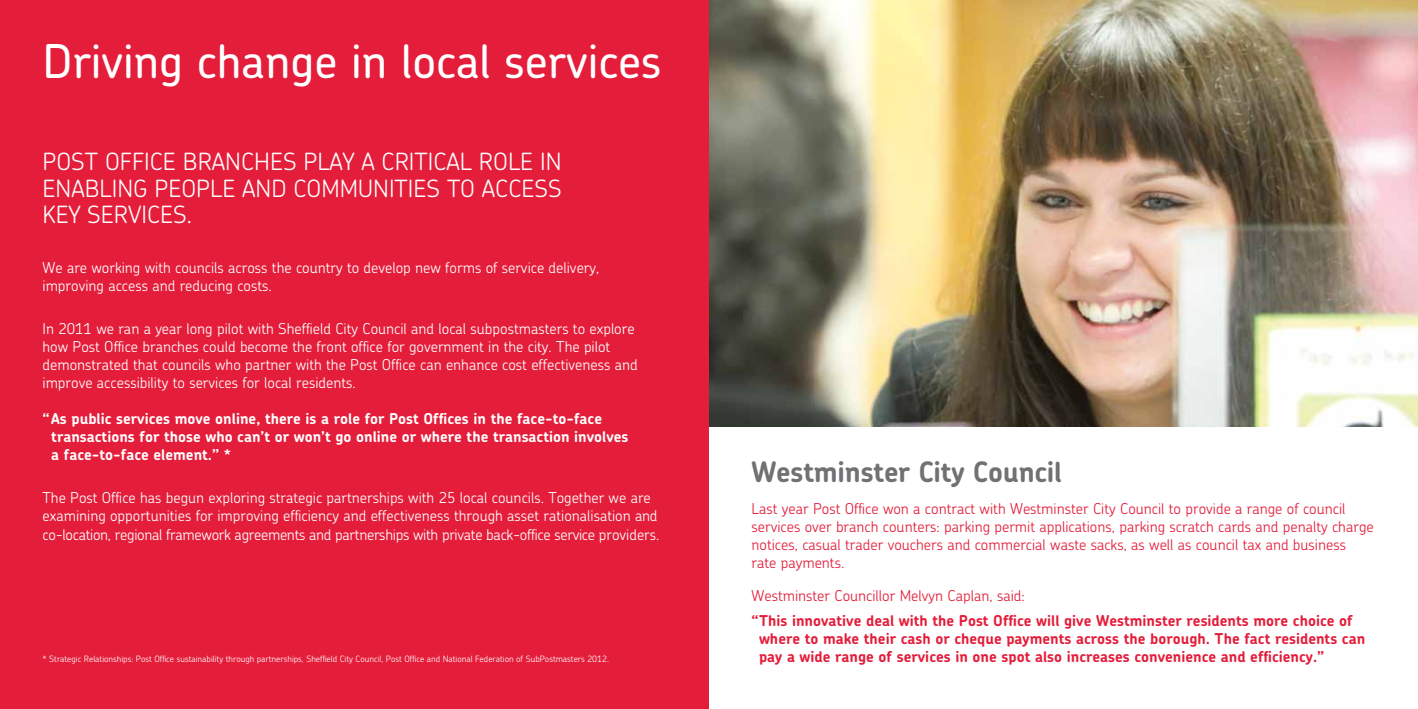
<style>
.page{position:relative;width:1418px;height:709px;background:#fff}
.page>*{position:absolute;margin:0;border:0;box-sizing:border-box;transform-origin:0 0}
.t1{font:500 46.62px "Chevin";color:#fff}
.t2{font:700 28.12px "Chevin";letter-spacing:-.01em;color:#717073}
.t3{font:300 23.75px/26.2px "Chevin";color:#fff;text-align:justify}
.t4{font:300 15px/18px "Chevin";color:#fff}
.t5{font:300 15px/18px "Chevin";color:#e41d3a}
.t6{font:700 15px/18px "Chevin";color:#e41d3a}
.t7{font:700 15px/18px "Chevin";color:#fff}
.t8{font:300 8.75px "Chevin";color:#fff}
</style>
<div class="page">
<img style="left:709px;top:0;width:708px;height:427px">
<div style="left:0;top:0;width:709px;height:709px;background:#e41d3a"></div>
<h1 class="t1" style="left:43px;top:31px;width:620px">Driving change in local services</h1>
<h3 class="t3" style="left:43px;top:148px;width:520px">Post Office branches play a critical role in enabling people and communities to access key services.</h3>
<p class="t4" style="left:43px;top:258px;width:558px">We are working with councils across the country to develop new forms of service delivery, improving access and reducing costs.</p>
<p class="t4" style="left:43px;top:320px;width:596px">I n 2011 we ran a year long pilot with Sheffield City Council and local subpostmasters to explore how Post Office branches could become the front office for government in the city. The pilot demonstrated that councils who partner with the Post Office can enhance cost effectiveness and improve accessibility to services for local residents.</p>
<p class="t7" style="left:51px;top:409px;width:579px;text-indent:-9px">“As public services move online, there is a role for Post Offices in the face-to-face transactions for those who can’t or won’t go online or where the transaction involves a face-to-face element.” *</p>
<p class="t4" style="left:43px;top:489px;width:618px">The Post Office has begun exploring strategic partnerships with 25 local councils. Together we are examining opportunities for improving efficiency and effectiveness through asset rationalisation and co-location, regional framework agreements and partnerships with private back-office service providers.</p>
<p class="t8" style="left:43px;top:653px;width:568px">* Strategic Relationships: Post Office sustainability through partnerships, Sheffield City Council, Post Office and National Federation of SubPostmasters 2012.</p>
<h2 class="t2" style="left:751px;top:453px;width:312px">Westminster City Council</h2>
<p class="t5" style="left:751px;top:500px;width:623px">Last year Post Office won a contract with Westminster City Council to provide a range of council services over branch counters: parking permit applications, parking scratch cards and penalty charge notices, casual trader vouchers and commercial waste sacks, as well as council tax and business rate payments.</p>
<p class="t5" style="left:751px;top:586px;width:275px">Westminster Councillor M elvyn Caplan, said:</p>
<p class="t6" style="left:759px;top:611px;width:607px;text-indent:-8px">“This innovative deal with the Post Office will give Westminster residents more choice of where to make their cash or cheque payments across the borough. The fact residents can pay a wide range of services in one spot also increases convenience and efficiency.”</p>
</div>
